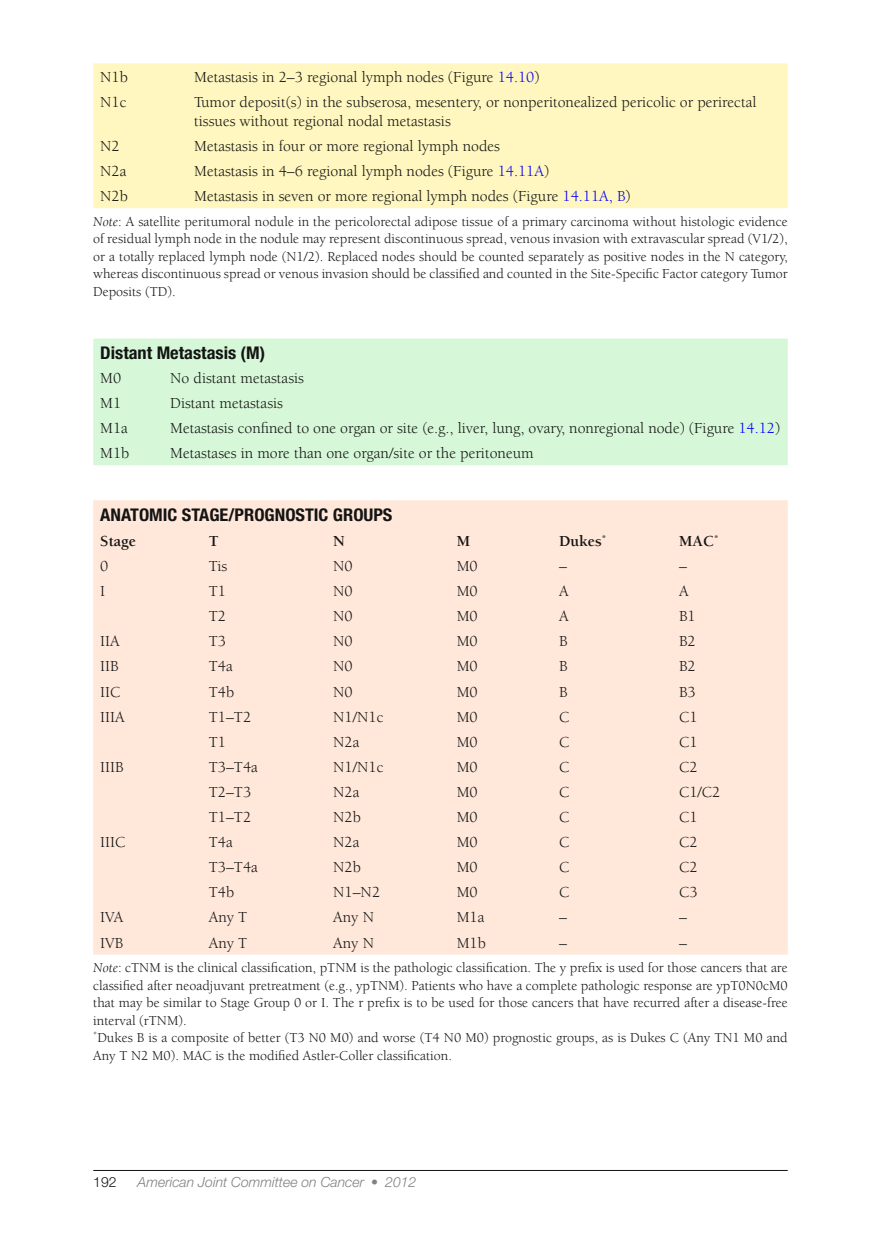
<style>
.page{position:relative;width:882px;height:1260px;background:#fff}
.page>*{position:absolute;margin:0;border:0;box-sizing:border-box;transform-origin:0 0}
.t1{font:700 condensed 17.5px "Helvetica Neue";color:#131413;scale:1.05 1}
.t2{font:15.75px/19.2px "Berkeley Std";color:#131413}
.t3{font:700 15.75px "Berkeley Std";color:#131413}
.t4{font:14px/17.5px "Berkeley Std";color:#131413;text-align:justify}
.t5{font:italic 300 14px "Helvetica Neue";color:#818181}
.t6{font:300 14px "Helvetica Neue";color:#131413}
.s1{color:#00f}
.s2{font-style:italic}
</style>
<div class="page">
<hr style="left:93px;top:1170px;width:695px;height:1px;background:#131413">
<div style="left:93px;top:339px;width:695px;height:27px;background:#d7f8d8"></div>
<div style="left:93px;top:63px;width:695px;height:145px;background:#fff7bf"></div>
<div style="left:93px;top:366px;width:695px;height:99px;background:#d7f8d8"></div>
<div style="left:93px;top:500px;width:695px;height:455px;background:#ffe7da"></div>
<p class="t2" style="left:100px;top:68px;width:29px">N1b</p>
<p class="t2" style="left:194px;top:68px;width:347px">Metastasis in 2–3 regional lymph nodes (Figure <span class="s1">14.10</span>)</p>
<p class="t2" style="left:100px;top:93px;width:28px">N1c</p>
<p class="t2" style="left:194px;top:93px;width:564px">Tumor deposit(s) in the subserosa, mesentery, or nonperitonealized pericolic or perirectal tissues without regional nodal metastasis</p>
<p class="t2" style="left:100px;top:138px;width:21px">N2</p>
<p class="t2" style="left:194px;top:138px;width:307px">Metastasis in four or more regional lymph nodes</p>
<p class="t2" style="left:100px;top:163px;width:28px">N2a</p>
<p class="t2" style="left:194px;top:163px;width:357px">Metastasis in 4–6 regional lymph nodes (Figure <span class="s1">14.11A</span>)</p>
<p class="t2" style="left:100px;top:188px;width:29px">N2b</p>
<p class="t2" style="left:194px;top:188px;width:438px">Metastasis in seven or more regional lymph nodes (Figure <span class="s1">14.11A, B</span>)</p>
<p class="t4" style="left:93px;top:214px;width:696px"><span class="s2">Note</span>: A satellite peritumoral nodule in the pericolorectal adipose tissue of a primary carcinoma without histologic evidence of residual lymph node in the nodule may represent discontinuous spread, venous invasion with extravascular spread (V1/2), or a totally replaced lymph node (N1/2). Replaced nodes should be counted separately as positive nodes in the N category, whereas discontinuous spread or venous invasion should be classi fi ed and counted in the Site-Speci fi c Factor category Tumor Deposits (TD).</p>
<p class="t1" style="left:100px;top:346px;width:159px">Distant Metastasis (M)</p>
<p class="t2" style="left:100px;top:370px;width:23px">M0</p>
<p class="t2" style="left:170px;top:370px;width:135px">No distant metastasis</p>
<p class="t2" style="left:100px;top:395px;width:23px">M1</p>
<p class="t2" style="left:170px;top:395px;width:114px">Distant metastasis</p>
<p class="t2" style="left:100px;top:420px;width:29px">M1a</p>
<p class="t2" style="left:170px;top:420px;width:612px">Metastasis con fi ned to one organ or site (e.g., liver, lung, ovary, nonregional node) (Figure <span class="s1">14.12</span>)</p>
<p class="t2" style="left:100px;top:445px;width:31px">M1b</p>
<p class="t2" style="left:170px;top:445px;width:365px">Metastases in more than one organ/site or the peritoneum</p>
<p class="t1" style="left:100px;top:508px;width:280px">ANATOMIC STAGE/PROGNOSTIC GROUPS</p>
<p class="t3" style="left:100px;top:535px;width:37px">Stage</p>
<p class="t3" style="left:209px;top:535px;width:11px">T</p>
<p class="t3" style="left:333px;top:535px;width:13px">N</p>
<p class="t3" style="left:457px;top:535px;width:15px">M</p>
<p class="t3" style="left:559px;top:535px;width:49px">Dukes<sup>*</sup></p>
<p class="t3" style="left:679px;top:535px;width:41px">MAC<sup>*</sup></p>
<p class="t2" style="left:100px;top:558px;width:10px">0</p>
<p class="t2" style="left:209px;top:558px;width:20px">Tis</p>
<p class="t2" style="left:333px;top:558px;width:21px">N0</p>
<p class="t2" style="left:457px;top:558px;width:23px">M0</p>
<p class="t2" style="left:559px;top:558px;width:9px">–</p>
<p class="t2" style="left:679px;top:558px;width:9px">–</p>
<p class="t2" style="left:100px;top:583px;width:6px">I</p>
<p class="t2" style="left:209px;top:583px;width:19px">T1</p>
<p class="t2" style="left:333px;top:583px;width:21px">N0</p>
<p class="t2" style="left:457px;top:583px;width:23px">M0</p>
<p class="t2" style="left:559px;top:583px;width:11px">A</p>
<p class="t2" style="left:679px;top:583px;width:11px">A</p>
<p class="t2" style="left:209px;top:608px;width:19px">T2</p>
<p class="t2" style="left:333px;top:608px;width:21px">N0</p>
<p class="t2" style="left:457px;top:608px;width:23px">M0</p>
<p class="t2" style="left:559px;top:608px;width:11px">A</p>
<p class="t2" style="left:679px;top:608px;width:18px">B1</p>
<p class="t2" style="left:100px;top:633px;width:21px">IIA</p>
<p class="t2" style="left:209px;top:633px;width:19px">T3</p>
<p class="t2" style="left:333px;top:633px;width:21px">N0</p>
<p class="t2" style="left:457px;top:633px;width:23px">M0</p>
<p class="t2" style="left:559px;top:633px;width:10px">B</p>
<p class="t2" style="left:679px;top:633px;width:18px">B2</p>
<p class="t2" style="left:100px;top:658px;width:20px">IIB</p>
<p class="t2" style="left:209px;top:658px;width:25px">T4a</p>
<p class="t2" style="left:333px;top:658px;width:21px">N0</p>
<p class="t2" style="left:457px;top:658px;width:23px">M0</p>
<p class="t2" style="left:559px;top:658px;width:10px">B</p>
<p class="t2" style="left:679px;top:658px;width:18px">B2</p>
<p class="t2" style="left:100px;top:683px;width:22px">IIC</p>
<p class="t2" style="left:209px;top:683px;width:27px">T4b</p>
<p class="t2" style="left:333px;top:683px;width:21px">N0</p>
<p class="t2" style="left:457px;top:683px;width:23px">M0</p>
<p class="t2" style="left:559px;top:683px;width:10px">B</p>
<p class="t2" style="left:679px;top:683px;width:18px">B3</p>
<p class="t2" style="left:100px;top:708px;width:26px">IIIA</p>
<p class="t2" style="left:209px;top:708px;width:44px">T1–T2</p>
<p class="t2" style="left:333px;top:708px;width:52px">N1/N1c</p>
<p class="t2" style="left:457px;top:708px;width:23px">M0</p>
<p class="t2" style="left:559px;top:708px;width:12px">C</p>
<p class="t2" style="left:679px;top:708px;width:20px">C1</p>
<p class="t2" style="left:209px;top:733px;width:19px">T1</p>
<p class="t2" style="left:333px;top:733px;width:28px">N2a</p>
<p class="t2" style="left:457px;top:733px;width:23px">M0</p>
<p class="t2" style="left:559px;top:733px;width:12px">C</p>
<p class="t2" style="left:679px;top:733px;width:20px">C1</p>
<p class="t2" style="left:100px;top:758px;width:25px">IIIB</p>
<p class="t2" style="left:209px;top:758px;width:51px">T3–T4a</p>
<p class="t2" style="left:333px;top:758px;width:52px">N1/N1c</p>
<p class="t2" style="left:457px;top:758px;width:23px">M0</p>
<p class="t2" style="left:559px;top:758px;width:12px">C</p>
<p class="t2" style="left:679px;top:758px;width:20px">C2</p>
<p class="t2" style="left:209px;top:784px;width:44px">T2–T3</p>
<p class="t2" style="left:333px;top:784px;width:28px">N2a</p>
<p class="t2" style="left:457px;top:784px;width:23px">M0</p>
<p class="t2" style="left:559px;top:784px;width:12px">C</p>
<p class="t2" style="left:679px;top:784px;width:43px">C1/C2</p>
<p class="t2" style="left:209px;top:809px;width:44px">T1–T2</p>
<p class="t2" style="left:333px;top:809px;width:29px">N2b</p>
<p class="t2" style="left:457px;top:809px;width:23px">M0</p>
<p class="t2" style="left:559px;top:809px;width:12px">C</p>
<p class="t2" style="left:679px;top:809px;width:20px">C1</p>
<p class="t2" style="left:100px;top:834px;width:27px">IIIC</p>
<p class="t2" style="left:209px;top:834px;width:25px">T4a</p>
<p class="t2" style="left:333px;top:834px;width:28px">N2a</p>
<p class="t2" style="left:457px;top:834px;width:23px">M0</p>
<p class="t2" style="left:559px;top:834px;width:12px">C</p>
<p class="t2" style="left:679px;top:834px;width:20px">C2</p>
<p class="t2" style="left:209px;top:859px;width:51px">T3–T4a</p>
<p class="t2" style="left:333px;top:859px;width:29px">N2b</p>
<p class="t2" style="left:457px;top:859px;width:23px">M0</p>
<p class="t2" style="left:559px;top:859px;width:12px">C</p>
<p class="t2" style="left:679px;top:859px;width:20px">C2</p>
<p class="t2" style="left:209px;top:884px;width:27px">T4b</p>
<p class="t2" style="left:333px;top:884px;width:48px">N1–N2</p>
<p class="t2" style="left:457px;top:884px;width:23px">M0</p>
<p class="t2" style="left:559px;top:884px;width:12px">C</p>
<p class="t2" style="left:679px;top:884px;width:20px">C3</p>
<p class="t2" style="left:100px;top:909px;width:25px">IVA</p>
<p class="t2" style="left:209px;top:909px;width:40px">Any T</p>
<p class="t2" style="left:333px;top:909px;width:42px">Any N</p>
<p class="t2" style="left:457px;top:909px;width:29px">M1a</p>
<p class="t2" style="left:559px;top:909px;width:9px">–</p>
<p class="t2" style="left:679px;top:909px;width:9px">–</p>
<p class="t2" style="left:100px;top:934px;width:25px">IVB</p>
<p class="t2" style="left:209px;top:934px;width:40px">Any T</p>
<p class="t2" style="left:333px;top:934px;width:42px">Any N</p>
<p class="t2" style="left:457px;top:934px;width:31px">M1b</p>
<p class="t2" style="left:559px;top:934px;width:9px">–</p>
<p class="t2" style="left:679px;top:934px;width:9px">–</p>
<p class="t4" style="left:93px;top:960px;width:696px;text-align:left"><span class="s2">Note</span>: cTNM is the clinical classi fi cation, pTNM is the pathologic classi fi cation. The y pre fi x is used for those cancers that are classi fi ed after neoadjuvant pretreatment (e.g., ypTNM). Patients who have a complete pathologic response are ypT0N0cM0 that may be similar to Stage Group 0 or I. The r pre fi x is to be used for those cancers that have recurred after a disease-free interval (rTNM).<br><sup>*</sup>Dukes B is a composite of better (T3 N0 M0) and worse (T4 N0 M0) prognostic groups, as is Dukes C (Any TN1 M0 and Any T N2 M0). MAC is the modi fi ed Astler-Coller classi fi cation.</p>
<p class="t6" style="left:93px;top:1177px;width:25px">192</p>
<p class="t5" style="left:138px;top:1177px;width:280px">American Joint Committee on Cancer • 2012</p>
</div>
